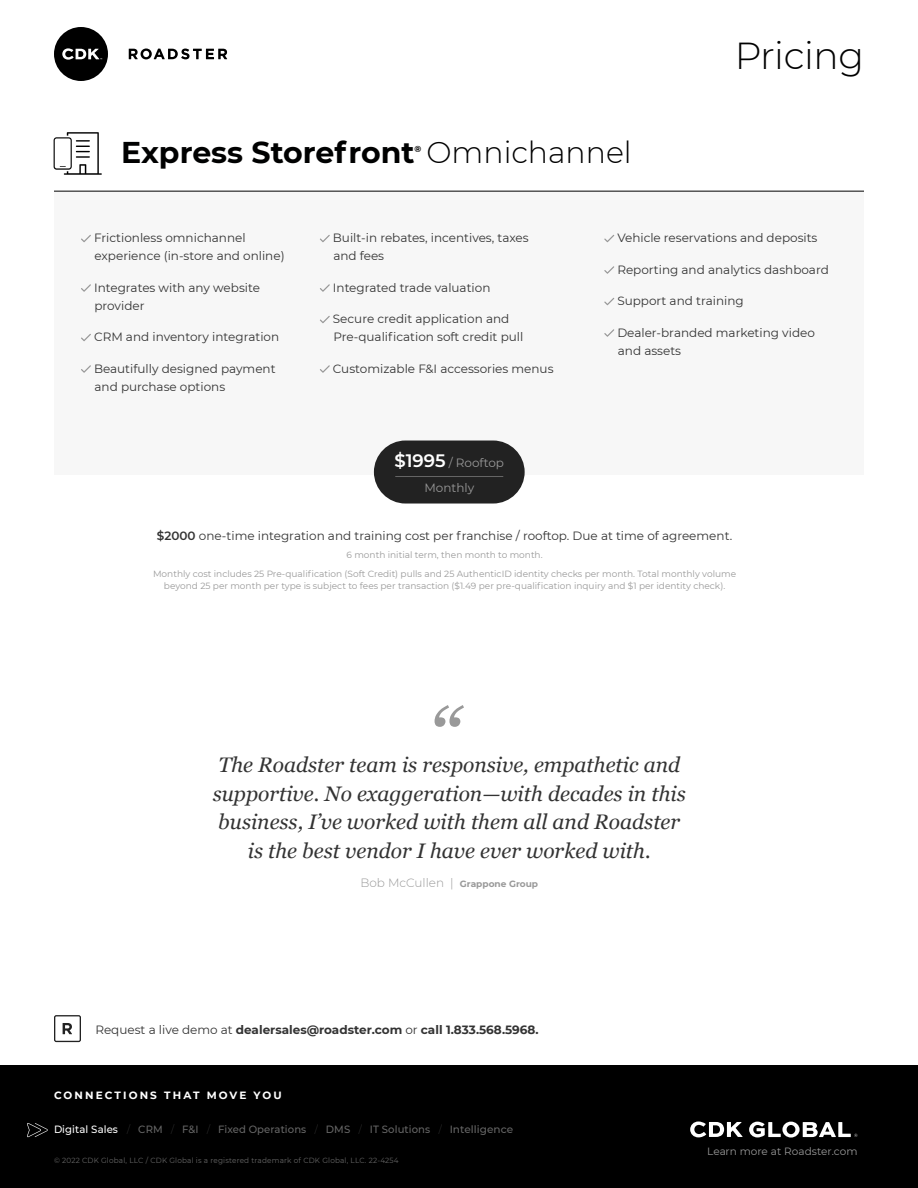
<style>
.page{position:relative;width:918px;height:1188px;background:#fff}
.page>*{position:absolute;margin:0;border:0;box-sizing:border-box;transform-origin:0 0}
.t1{font:300 37.5px "Montserrat";letter-spacing:-.01em;color:#000}
.t2{font:700 30px "Montserrat";color:#000101}
.t3{font:italic 21px/28.5px "Georgia";color:#333;text-align:center}
.t4{font:12px/18px "Montserrat";color:#333}
.t5{font:700 12px "Montserrat";color:#333}
.t6{font:12px/25.3px "Montserrat";color:#999;text-align:center}
.t7{font:500 10.5px "Montserrat";letter-spacing:.01em;color:#666;scale:.96 1}
.t8{font:10.5px "Montserrat";letter-spacing:.005em;color:#999}
.t9{font:700 10.5px "Montserrat";letter-spacing:.2em;color:#fff}
.t10{font:9px/18.8px "Montserrat";color:#999;text-align:center}
.t11{font:700 9px "Montserrat";color:#999}
.t12{font:700 8.7px "Montserrat";color:#000101}
.t13{font:7.5px "Montserrat";letter-spacing:.025em;color:#666}
.s1{font-weight:300}
.s2{font-weight:600;font-size:18px;color:#fff}
.s3{font-weight:600}
.s4{font-weight:300;font-size:12px}
.s5{font-weight:400}
.s6{color:#fff}
.s7{font-weight:100}
</style>
<div class="page">
<div style="left:0;top:1065px;width:918px;height:123px;background:#000"></div>
<svg style="left:27px;top:1123px;width:21px;height:14px"></svg>
<svg style="left:690px;top:1122px;width:53px;height:15px"></svg>
<svg style="left:749px;top:1122px;width:108px;height:16px"></svg>
<svg style="left:129px;top:49px;width:98px;height:10px"></svg>
<svg style="left:54px;top:27px;width:54px;height:54px"></svg>
<svg style="left:54px;top:1015px;width:27px;height:27px"></svg>
<div style="left:54px;top:192px;width:810px;height:283px;background:#f7f7f7"></div>
<svg style="left:81px;top:235px;width:10px;height:7px"></svg>
<svg style="left:81px;top:284px;width:10px;height:8px"></svg>
<svg style="left:81px;top:334px;width:10px;height:7px"></svg>
<svg style="left:81px;top:365px;width:10px;height:8px"></svg>
<svg style="left:320px;top:235px;width:10px;height:7px"></svg>
<svg style="left:320px;top:284px;width:10px;height:8px"></svg>
<svg style="left:320px;top:316px;width:10px;height:7px"></svg>
<svg style="left:320px;top:365px;width:10px;height:8px"></svg>
<svg style="left:604px;top:235px;width:10px;height:7px"></svg>
<svg style="left:604px;top:266px;width:10px;height:8px"></svg>
<svg style="left:604px;top:298px;width:10px;height:7px"></svg>
<svg style="left:604px;top:329px;width:10px;height:8px"></svg>
<hr style="left:54px;top:191px;width:810px;height:1px;background:#000">
<div style="left:374px;top:441px;width:151px;height:63px;background:#222;border-radius:31px"></div>
<hr style="left:395px;top:476px;width:108px;height:1px;background:#666">
<svg style="left:54px;top:132px;width:48px;height:43px"></svg>
<svg style="left:435px;top:705px;width:29px;height:22px"></svg>
<h2 class="t2" style="left:121px;top:130px;width:512px">Express Storefront <span class="s1">Omnichannel</span></h2>
<p class="t12" style="left:415px;top:142px;width:8px">®</p>
<h1 class="t1" style="left:735px;top:30px;width:131px">Pricing</h1>
<p class="t4" style="left:94px;top:229px;width:192px">Frictionless omnichannel experience (in-store and online)</p>
<p class="t4" style="left:94px;top:278px;width:167px">Integrates with any website provider</p>
<p class="t4" style="left:94px;top:328px;width:187px">CRM and inventory integration</p>
<p class="t4" style="left:94px;top:359px;width:183px">Beautifully designed payment and purchase options</p>
<p class="t4" style="left:333px;top:229px;width:197px">Built-in rebates, incentives, taxes and fees</p>
<p class="t4" style="left:333px;top:278px;width:159px">Integrated trade valuation</p>
<p class="t4" style="left:333px;top:310px;width:192px">Secure credit application and<br>Pre-qualification soft credit pull</p>
<p class="t4" style="left:333px;top:359px;width:222px">Customizable F&amp;I accessories menus</p>
<p class="t4" style="left:617px;top:229px;width:202px">Vehicle reservations and deposits</p>
<p class="t4" style="left:617px;top:260px;width:213px">Reporting and analytics dashboard</p>
<p class="t4" style="left:617px;top:292px;width:128px">Support and training</p>
<p class="t4" style="left:617px;top:323px;width:199px">Dealer-branded marketing video and assets</p>
<p class="t6" style="left:395px;top:450px;width:111px"><span class="s2">$1995</span> / Rooftop<br>Monthly</p>
<p class="t4" style="left:157px;top:526px;width:577px"><span class="s3">$2000</span> one-time integration and training cost per franchise / rooftop. Due at time of agreement.</p>
<p class="t10" style="left:153px;top:545px;width:585px">6 month initial term, then month to month.<br>Monthly cost includes 25 Pre-qualification (Soft Credit) pulls and 25 AuthenticID identity checks per month. Total monthly volume</p>
<p class="t10" style="left:164px;top:576px;width:563px">beyond 25 per month per type is subject to fees per transaction ($1.49 per pre-qualification inquiry and $1 per identity check).</p>
<h3 class="t3" style="left:213px;top:750px;width:475px">The Roadster team is responsive, empathetic and supportive. No exaggeration—with decades in this business, I’ve worked with them all and Roadster is the best vendor I have ever worked with.</h3>
<p class="t11" style="left:360px;top:878px;width:179px"><span class="s4">Bob McCullen |</span> Grappone Group</p>
<p class="t5" style="left:95px;top:1021px;width:445px"><span class="s5">Request a live demo at</span> dealersales@roadster.com <span class="s5">or</span> call 1.833.568.5968.</p>
<p class="t9" style="left:54px;top:1088px;width:229px">CONNECTIONS THAT MOVE YOU</p>
<p class="t7" style="left:54px;top:1122px;width:480px"><span class="s6">Digital Sales</span> <span class="s7">/</span> CRM <span class="s7">/</span> F&amp;I <span class="s7">/</span> Fixed Operations <span class="s7">/</span> DMS <span class="s7">/</span> IT Solutions <span class="s7">/</span> Intelligence</p>
<p class="t13" style="left:54px;top:1155px;width:346px">© 2022 CDK Global, LLC / CDK Global is a registered trademark of CDK Global, LLC. 22-4254</p>
<p class="t8" style="left:707px;top:1144px;width:152px">Learn more at Roadster.com</p>
</div>
